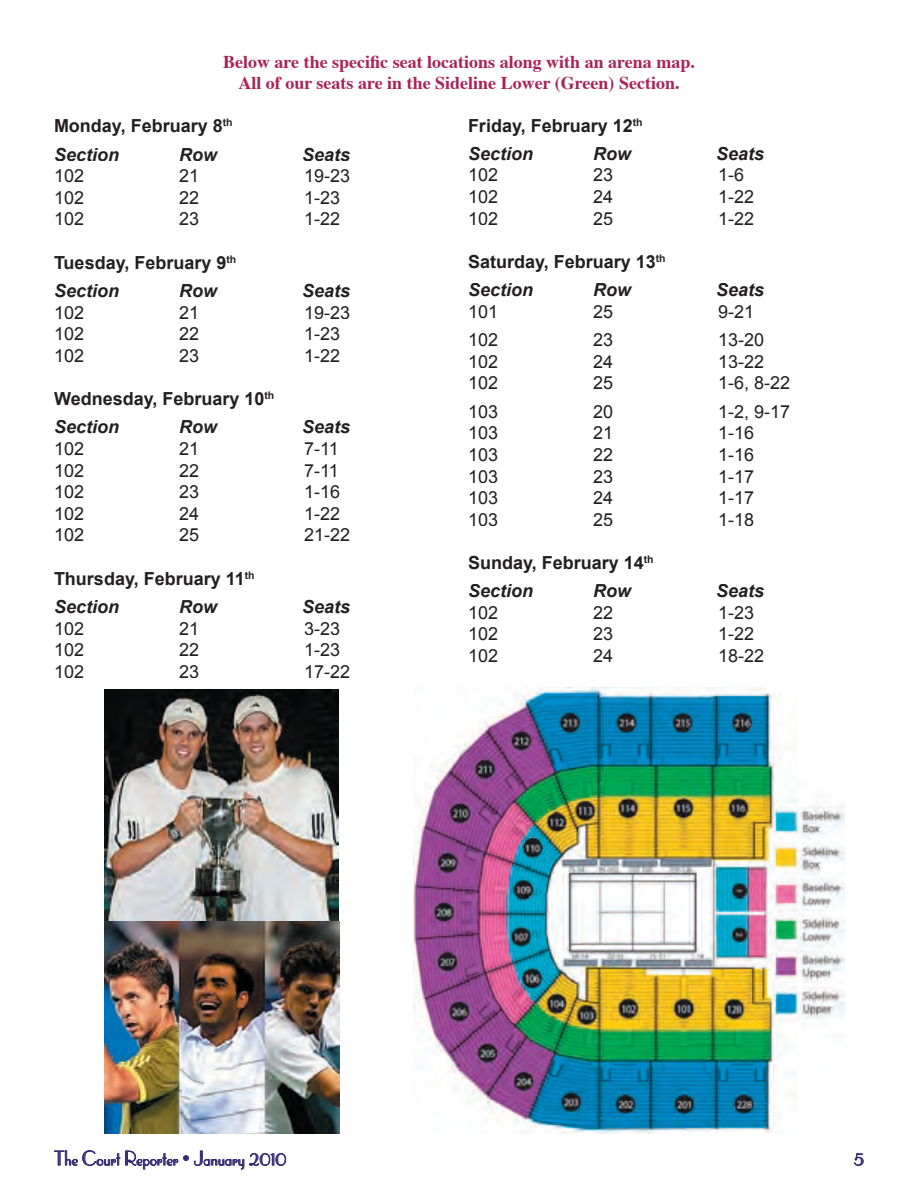
<style>
.page{position:relative;width:918px;height:1188px;background:#fff}
.page>*{position:absolute;margin:0;border:0;box-sizing:border-box;transform-origin:0 0}
.t1{font:19.5px "Parisian ICG";color:#392c77}
.t2{font:18px "Arial";color:#231f20}
.t3{font:700 18px/28.3px "Arial";color:#231f20}
.t4{font:700 18px/21.6px "Times";color:#a92357;text-align:center}
.t5{font:italic 700 18px "Arial";color:#231f20}
.s1{font-style:italic}
</style>
<div class="page">
<svg style="left:54px;top:1150px;width:232px;height:20px"></svg>
<svg style="left:854px;top:1153px;width:10px;height:13px"></svg>
<img style="left:413px;top:687px;width:431px;height:447px">
<img style="left:105px;top:690px;width:234px;height:231px">
<img style="left:105px;top:921px;width:234px;height:213px">
<p class="t4" style="left:223px;top:49px;width:473px">Below are the specific seat locations along with an arena map.<br>All of our seats are in the Sideline Lower (Green) Section.</p>
<p class="t3" style="left:54px;top:112px;width:180px">Monday, February 8<sup>th<br></sup><span class="s1">Section</span></p>
<p class="t3" style="left:468px;top:111px;width:176px">Friday, February 12<sup>th<br></sup><span class="s1">Section</span></p>
<p class="t5" style="left:593px;top:143px;width:39px">Row</p>
<p class="t5" style="left:716px;top:143px;width:50px">Seats</p>
<p class="t5" style="left:179px;top:144px;width:39px">Row</p>
<p class="t5" style="left:302px;top:144px;width:50px">Seats</p>
<p class="t2" style="left:54px;top:166px;width:32px">102</p>
<p class="t2" style="left:179px;top:166px;width:22px">21</p>
<p class="t2" style="left:304px;top:166px;width:48px">19-23</p>
<p class="t2" style="left:54px;top:187px;width:32px">102</p>
<p class="t2" style="left:179px;top:187px;width:22px">22</p>
<p class="t2" style="left:304px;top:187px;width:38px">1-23</p>
<p class="t2" style="left:54px;top:209px;width:32px">102</p>
<p class="t2" style="left:179px;top:209px;width:22px">23</p>
<p class="t2" style="left:304px;top:209px;width:38px">1-22</p>
<p class="t3" style="left:54px;top:248px;width:184px">Tuesday, February 9<sup>th<br></sup><span class="s1">Section</span></p>
<p class="t5" style="left:179px;top:281px;width:39px">Row</p>
<p class="t5" style="left:302px;top:281px;width:50px">Seats</p>
<p class="t2" style="left:54px;top:302px;width:32px">102</p>
<p class="t2" style="left:179px;top:302px;width:22px">21</p>
<p class="t2" style="left:304px;top:302px;width:48px">19-23</p>
<p class="t2" style="left:54px;top:324px;width:32px">102</p>
<p class="t2" style="left:179px;top:324px;width:22px">22</p>
<p class="t2" style="left:304px;top:324px;width:38px">1-23</p>
<p class="t2" style="left:54px;top:345px;width:32px">102</p>
<p class="t2" style="left:179px;top:345px;width:22px">23</p>
<p class="t2" style="left:304px;top:345px;width:38px">1-22</p>
<p class="t3" style="left:54px;top:384px;width:222px">Wednesday, February 10<sup>th<br></sup><span class="s1">Section</span></p>
<p class="t5" style="left:179px;top:417px;width:39px">Row</p>
<p class="t5" style="left:302px;top:417px;width:50px">Seats</p>
<p class="t2" style="left:54px;top:439px;width:32px">102</p>
<p class="t2" style="left:179px;top:439px;width:22px">21</p>
<p class="t2" style="left:304px;top:439px;width:36px">7-11</p>
<p class="t2" style="left:54px;top:460px;width:32px">102</p>
<p class="t2" style="left:179px;top:460px;width:22px">22</p>
<p class="t2" style="left:304px;top:460px;width:36px">7-11</p>
<p class="t2" style="left:54px;top:482px;width:32px">102</p>
<p class="t2" style="left:179px;top:482px;width:22px">23</p>
<p class="t2" style="left:304px;top:482px;width:38px">1-16</p>
<p class="t2" style="left:54px;top:503px;width:32px">102</p>
<p class="t2" style="left:179px;top:503px;width:22px">24</p>
<p class="t2" style="left:304px;top:503px;width:38px">1-22</p>
<p class="t2" style="left:54px;top:525px;width:32px">102</p>
<p class="t2" style="left:179px;top:525px;width:22px">25</p>
<p class="t2" style="left:304px;top:525px;width:48px">21-22</p>
<p class="t3" style="left:54px;top:564px;width:202px">Thursday, February 11<sup>th<br></sup><span class="s1">Section</span></p>
<p class="t5" style="left:179px;top:596px;width:39px">Row</p>
<p class="t5" style="left:302px;top:596px;width:50px">Seats</p>
<p class="t2" style="left:54px;top:618px;width:32px">102</p>
<p class="t2" style="left:179px;top:618px;width:22px">21</p>
<p class="t2" style="left:304px;top:618px;width:38px">3-23</p>
<p class="t2" style="left:54px;top:640px;width:32px">102</p>
<p class="t2" style="left:179px;top:640px;width:22px">22</p>
<p class="t2" style="left:304px;top:640px;width:38px">1-23</p>
<p class="t2" style="left:54px;top:661px;width:32px">102</p>
<p class="t2" style="left:179px;top:661px;width:22px">23</p>
<p class="t2" style="left:304px;top:661px;width:48px">17-22</p>
<p class="t2" style="left:468px;top:165px;width:32px">102</p>
<p class="t2" style="left:593px;top:165px;width:22px">23</p>
<p class="t2" style="left:718px;top:165px;width:28px">1-6</p>
<p class="t2" style="left:468px;top:187px;width:32px">102</p>
<p class="t2" style="left:593px;top:187px;width:22px">24</p>
<p class="t2" style="left:718px;top:187px;width:38px">1-22</p>
<p class="t2" style="left:468px;top:208px;width:32px">102</p>
<p class="t2" style="left:593px;top:208px;width:22px">25</p>
<p class="t2" style="left:718px;top:208px;width:38px">1-22</p>
<p class="t3" style="left:468px;top:247px;width:199px">Saturday, February 13<sup>th<br></sup><span class="s1">Section</span></p>
<p class="t5" style="left:593px;top:280px;width:39px">Row</p>
<p class="t5" style="left:716px;top:280px;width:50px">Seats</p>
<p class="t2" style="left:468px;top:301px;width:32px">101</p>
<p class="t2" style="left:593px;top:301px;width:22px">25</p>
<p class="t2" style="left:718px;top:301px;width:38px">9-21</p>
<p class="t2" style="left:468px;top:330px;width:32px">102</p>
<p class="t2" style="left:593px;top:330px;width:22px">23</p>
<p class="t2" style="left:718px;top:330px;width:48px">13-20</p>
<p class="t2" style="left:468px;top:351px;width:32px">102</p>
<p class="t2" style="left:593px;top:351px;width:22px">24</p>
<p class="t2" style="left:718px;top:351px;width:48px">13-22</p>
<p class="t2" style="left:468px;top:373px;width:32px">102</p>
<p class="t2" style="left:593px;top:373px;width:22px">25</p>
<p class="t2" style="left:718px;top:373px;width:74px">1-6, 8-22</p>
<p class="t2" style="left:468px;top:401px;width:32px">103</p>
<p class="t2" style="left:593px;top:401px;width:22px">20</p>
<p class="t2" style="left:718px;top:401px;width:74px">1-2, 9-17</p>
<p class="t2" style="left:468px;top:423px;width:32px">103</p>
<p class="t2" style="left:593px;top:423px;width:22px">21</p>
<p class="t2" style="left:718px;top:423px;width:38px">1-16</p>
<p class="t2" style="left:468px;top:444px;width:32px">103</p>
<p class="t2" style="left:593px;top:444px;width:22px">22</p>
<p class="t2" style="left:718px;top:444px;width:38px">1-16</p>
<p class="t2" style="left:468px;top:466px;width:32px">103</p>
<p class="t2" style="left:593px;top:466px;width:22px">23</p>
<p class="t2" style="left:718px;top:466px;width:38px">1-17</p>
<p class="t2" style="left:468px;top:488px;width:32px">103</p>
<p class="t2" style="left:593px;top:488px;width:22px">24</p>
<p class="t2" style="left:718px;top:488px;width:38px">1-17</p>
<p class="t2" style="left:468px;top:509px;width:32px">103</p>
<p class="t2" style="left:593px;top:509px;width:22px">25</p>
<p class="t2" style="left:718px;top:509px;width:38px">1-18</p>
<p class="t3" style="left:468px;top:548px;width:187px">Sunday, February 14<sup>th<br></sup><span class="s1">Section</span></p>
<p class="t5" style="left:593px;top:581px;width:39px">Row</p>
<p class="t5" style="left:716px;top:581px;width:50px">Seats</p>
<p class="t2" style="left:468px;top:602px;width:32px">102</p>
<p class="t2" style="left:593px;top:602px;width:22px">22</p>
<p class="t2" style="left:718px;top:602px;width:38px">1-23</p>
<p class="t2" style="left:468px;top:624px;width:32px">102</p>
<p class="t2" style="left:593px;top:624px;width:22px">23</p>
<p class="t2" style="left:718px;top:624px;width:38px">1-22</p>
<p class="t2" style="left:468px;top:646px;width:32px">102</p>
<p class="t2" style="left:593px;top:646px;width:22px">24</p>
<p class="t2" style="left:718px;top:646px;width:48px">18-22</p>
<p class="t1" style="left:54px;top:1148px;width:234px">The Court Reporter • January 2010</p>
<p class="t1" style="left:854px;top:1148px;width:12px">5</p>
</div>
